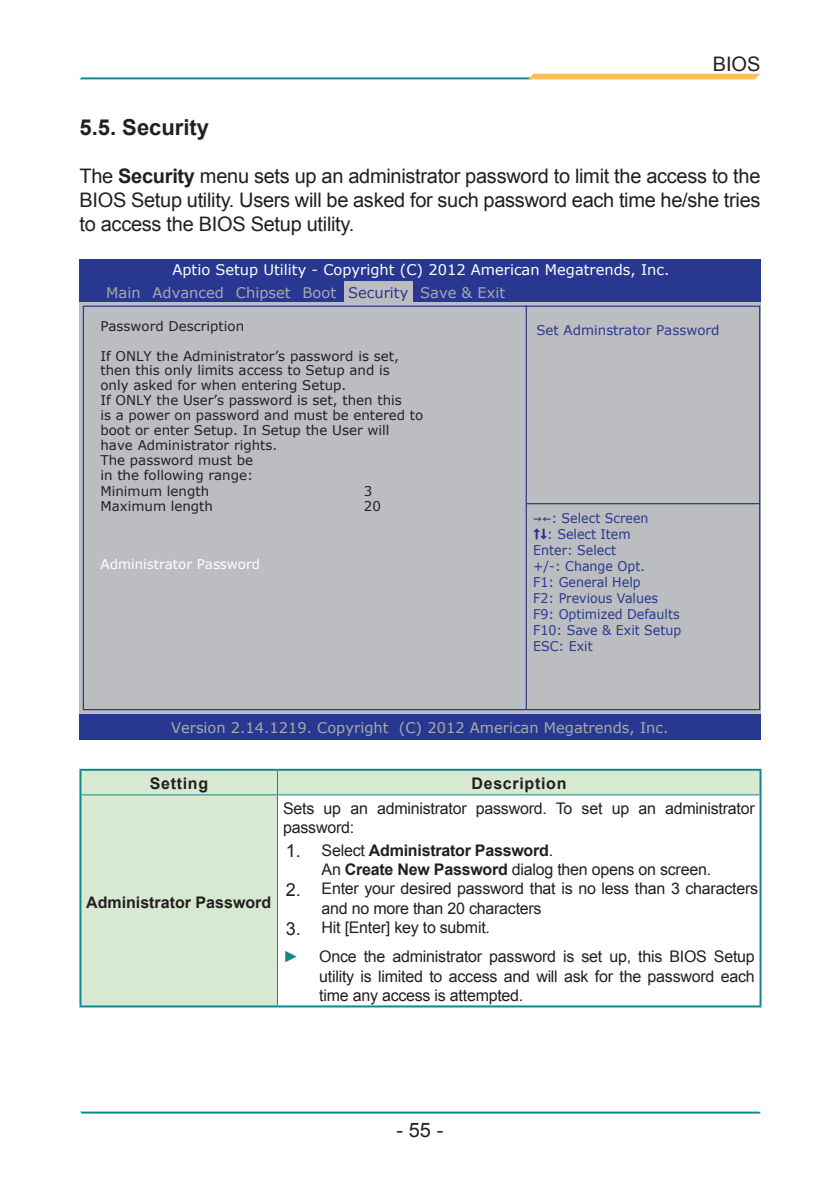
<style>
.page{position:relative;width:840px;height:1191px;background:#fff}
.page>*{position:absolute;margin:0;border:0;box-sizing:border-box;transform-origin:0 0}
.t1{font:700 22px "Arial";color:#231f20}
.t2{font:20px/24px "Arial";letter-spacing:-.015em;color:#231f20;text-align:justify}
.t3{font:16px/19.2px "Arial";letter-spacing:-.015em;color:#231f20}
.t4{font:700 16px/19.2px "Arial";color:#231f20}
.t5{font:700 16px "Arial";letter-spacing:.045em;color:#231f20}
.t6{font:14.6px "Verdana";color:#a8a9ad}
.t7{font:14.6px "Verdana";color:#fff}
.t8{font:13.4px/15px "Verdana";color:#231f20}
.t9{font:13.4px "Verdana";color:#283890;scale:.94 1}
.t10{font:13.4px "Verdana";color:#283890}
.t11{font:13.4px "Verdana";color:#fff}
.s1{font-weight:700}
.s2{color:#283890}
.s3{font-family:"Lucida Console"}
.s4{font-weight:400;font-size:18px}
.s5{font-weight:400}
.s6{font-size:18px}
.s7{color:#12868d}
</style>
<div class="page">
<hr style="left:81px;top:1111px;width:678px;height:2px;background:#12868d">
<hr style="left:80px;top:77px;width:452px;height:2px;background:#12868d">
<svg style="left:527px;top:74px;width:233px;height:5px"></svg>
<div style="left:79px;top:259px;width:681px;height:23px;background:#283890"></div>
<svg style="left:79px;top:301px;width:681px;height:413px;background:#979bb4"></svg>
<div style="left:83px;top:306px;width:676px;height:403px;background:#bcbdc0"></div>
<div style="left:79px;top:281px;width:681px;height:20px;background:#283890"></div>
<div style="left:79px;top:714px;width:681px;height:25px;background:#283890"></div>
<hr style="left:525px;top:305px;width:1px;height:404px;background:#283890">
<div style="left:344px;top:281px;width:68px;height:20px;background:#bcbdc0"></div>
<hr style="left:526px;top:503px;width:233px;height:1px;background:#283890">
<svg style="left:81px;top:771px;width:678px;height:234px"></svg>
<hr style="left:79px;top:769px;width:198px;height:2px;background:#12868d">
<hr style="left:79px;top:771px;width:2px;height:24px;background:#12868d">
<hr style="left:277px;top:769px;width:484px;height:2px;background:#12868d">
<hr style="left:759px;top:771px;width:2px;height:24px;background:#12868d">
<hr style="left:79px;top:795px;width:2px;height:210px;background:#12868d">
<hr style="left:759px;top:795px;width:2px;height:210px;background:#12868d">
<hr style="left:79px;top:1005px;width:198px;height:2px;background:#12868d">
<hr style="left:277px;top:1005px;width:484px;height:2px;background:#12868d">
<svg style="left:277px;top:771px;width:1px;height:23px"></svg>
<hr style="left:81px;top:794px;width:196px;height:1px;background:#12868d">
<hr style="left:277px;top:794px;width:482px;height:1px;background:#12868d">
<hr style="left:277px;top:795px;width:1px;height:210px;background:#12868d">
<svg style="left:533px;top:528px;width:13px;height:11px"></svg>
<h2 class="t2" style="left:712px;top:52px;width:49px">BIOS</h2>
<h1 class="t1" style="left:79px;top:113px;width:131px">5.5. Security</h1>
<h2 class="t2" style="left:79px;top:164px;width:682px">The <span class="s1">Security</span> menu sets up an administrator password to limit the access to the BIOS Setup utility. Users will be asked for such password each time he/she tries to access the BIOS Setup utility.</h2>
<p class="t7" style="left:172px;top:261px;width:498px">Aptio Setup Utility - Copyright (C) 2012 American Megatrends, Inc.</p>
<p class="t6" style="left:106px;top:283px;width:400px">Main Advanced Chipset Boot <span class="s2">Security</span> Save &amp; Exit</p>
<p class="t8" style="left:100px;top:318px;width:145px">Password Description</p>
<p class="t8" style="left:100px;top:348px;width:324px">If ONLY the Administrator’s password is set, then this only limits access to Setup and is<br>only asked for when entering Setup.<br>If ONLY the User’s password is set, then this<br>is a power on password and must be entered to boot or enter Setup. In Setup the User will have Administrator rights.<br>The password must be<br>in the following range:<br>Minimum length</p>
<p class="t8" style="left:363px;top:483px;width:10px">3</p>
<p class="t8" style="left:100px;top:498px;width:114px">Maximum length</p>
<p class="t8" style="left:363px;top:498px;width:19px">20</p>
<p class="t11" style="left:100px;top:555px;width:161px">Administrator Password</p>
<p class="t10" style="left:536px;top:321px;width:184px">Set Adminstrator Password</p>
<p class="t9" style="left:533px;top:509px;width:124px"><span class="s3">→←</span>: Select Screen</p>
<p class="t9" style="left:547px;top:525px;width:90px">: Select Item</p>
<p class="t9" style="left:533px;top:541px;width:90px">Enter: Select</p>
<p class="t9" style="left:533px;top:557px;width:120px">+/-: Change Opt.</p>
<p class="t9" style="left:533px;top:573px;width:116px">F1: General Help</p>
<p class="t9" style="left:533px;top:589px;width:134px">F2: Previous Values</p>
<p class="t9" style="left:533px;top:606px;width:157px">F9: Optimized Defaults</p>
<p class="t9" style="left:533px;top:622px;width:159px">F10: Save &amp; Exit Setup</p>
<p class="t9" style="left:533px;top:638px;width:65px">ESC: Exit</p>
<p class="t6" style="left:171px;top:718px;width:498px">Version 2.14.1219. Copyright (C) 2012 American Megatrends, Inc.</p>
<p class="t5" style="left:150px;top:773px;width:60px">Setting</p>
<p class="t5" style="left:471px;top:773px;width:96px">Description</p>
<p class="t4" style="left:86px;top:893px;width:186px">Administrator Password</p>
<p class="t3" style="left:283px;top:799px;width:473px">Sets up an administrator password. To set up an administrator password:</p>
<p class="t4" style="left:321px;top:841px;width:391px;text-indent:-36px"><span class="s4">1.</span> <span class="s5">Select</span> Administrator Password<span class="s5">.<br>An</span> Create New Password <span class="s5">dialog then opens on screen.</span></p>
<p class="t3" style="left:321px;top:879px;width:438px;text-indent:-36px"><span class="s6">2.</span> Enter your desired password that is no less than 3 characters and no more than 20 characters</p>
<p class="t3" style="left:283px;top:912px;width:208px;line-height:29.4px"><span class="s6">3.</span> Hit [Enter] key to submit. <span class="s7">►</span></p>
<p class="t3" style="left:319px;top:947px;width:437px;text-align:justify">Once the administrator password is set up, this BIOS Setup utility is limited to access and will ask for the password each time any access is attempted.</p>
<h2 class="t2" style="left:396px;top:1118px;width:48px">- 55 -</h2>
</div>
